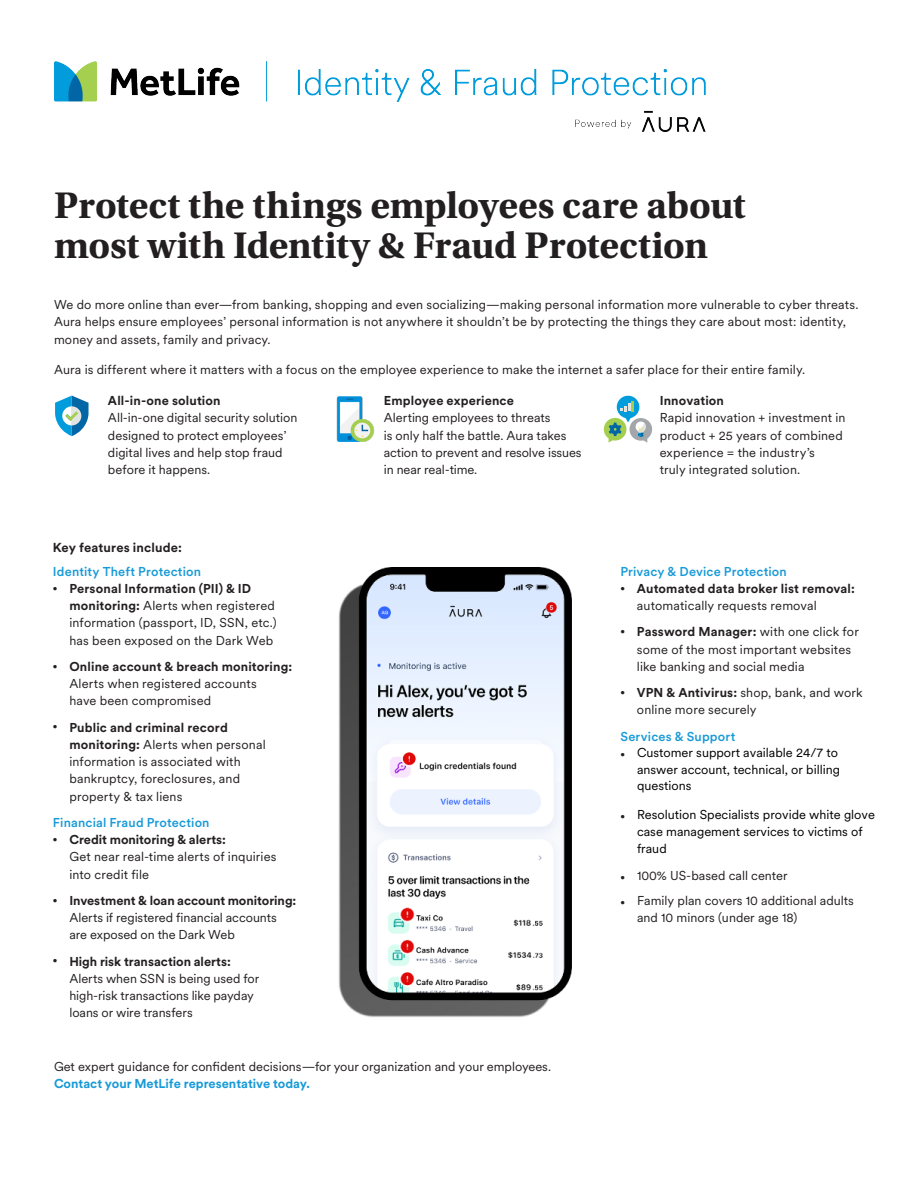
<style>
.page{position:relative;width:918px;height:1188px;background:#fff}
.page>*{position:absolute;margin:0;border:0;box-sizing:border-box;transform-origin:0 0}
.Headline{font:700 39px/40.5px "Utopia Std";letter-spacing:-.005em;color:#231f20}
.Body_Copy{font:700 12.9px "Met Life Circular";letter-spacing:.01em;color:#231f20}
.Body_Copy-2{font:12.75px/17.2px "Met Life Circular";letter-spacing:.01em;color:#231f20}
.t1{font:12.75px/17px "Met Life Circular";color:#000}
.Body_Copy-3{font:12.75px/17.2px "Met Life Circular";letter-spacing:-.01em;color:#231f20}
.Subhead{font:12.75px/16.5px "Met Life Circular";color:#231f20}
.Body_Copy-4{font:700 12.75px/17.2px "Met Life Circular";letter-spacing:.01em;color:#231f20}
.Body_Copy-5{font:500 12.75px "Met Life Circular";letter-spacing:.01em;color:#179ad7}
.s1{font-weight:700}
.s2{font-weight:700;color:#179ad7}
.s3{font-weight:400}
.s4{font-size:8.25px;color:#231f20}
.s5{font-size:8.25px}
</style>
<div class="page">
<img style="left:54px;top:61px;width:652px;height:71px">
<svg style="left:55px;top:396px;width:34px;height:40px"></svg>
<svg style="left:604px;top:396px;width:48px;height:47px"></svg>
<img style="left:336px;top:396px;width:39px;height:46px">
<img style="left:339px;top:567px;width:232px;height:450px">
<p class="Headline" style="left:54px;top:185px;width:693px">Protect the things employees care about most with Identity &amp; Fraud Protection</p>
<p class="Body_Copy-2" style="left:54px;top:295px;width:806px">We do more online than ever—from banking, shopping and even socializing—making personal information more vulnerable to cyber threats.<br>Aura helps ensure employees’ personal information is not anywhere it shouldn’t be by protecting the things they care about most: identity, money and assets, family and privacy.</p>
<p class="Body_Copy-2" style="left:54px;top:361px;width:753px">Aura is different where it matters with a focus on the employee experience to make the internet a safer place for their entire family.</p>
<p class="Body_Copy-4" style="left:108px;top:391px;width:114px">All-in-one solution</p>
<p class="Body_Copy-2" style="left:108px;top:409px;width:191px">All-in-one digital security solution designed to protect employees’ digital lives and help stop fraud before it happens.</p>
<p class="Body_Copy-3" style="left:384px;top:391px;width:199px"><span class="s1">Employee experience<br></span>Alerting employees to threats<br>is only half the battle. Aura takes action to prevent and resolve issues in near real-time.</p>
<p class="Body_Copy-4" style="left:660px;top:391px;width:66px">Innovation</p>
<p class="Body_Copy-2" style="left:660px;top:409px;width:187px">Rapid innovation + investment in product + 25 years of combined experience = the industry’s<br>truly integrated solution.</p>
<p class="Body_Copy" style="left:53px;top:538px;width:130px">Key features include:</p>
<p class="Body_Copy-5" style="left:53px;top:562px;width:150px">Identity Theft Protection</p>
<p class="Body_Copy-2" style="left:69px;top:579px;width:209px;text-indent:-16px"><sup>•</sup> <span class="s1">Personal Information (PII) &amp; ID monitoring:</span> Alerts when registered information (passport, ID, SSN, etc.) has been exposed on the Dark Web</p>
<p class="Body_Copy-2" style="left:69px;top:657px;width:224px;text-indent:-16px"><sup>•</sup> <span class="s1">Online account &amp; breach monitoring:<br></span>Alerts when registered accounts<br>have been compromised</p>
<p class="Body_Copy-2" style="left:69px;top:718px;width:198px;text-indent:-16px"><sup>•</sup> <span class="s1">Public and criminal record monitoring:</span> Alerts when personal information is associated with bankruptcy, foreclosures, and property &amp; tax liens</p>
<p class="Body_Copy-5" style="left:53px;top:814px;width:158px">Financial Fraud Protection</p>
<p class="Body_Copy-2" style="left:69px;top:830px;width:209px;text-indent:-16px"><sup>•</sup> <span class="s1">Credit monitoring &amp; alerts:<br></span>Get near real-time alerts of inquiries into credit file</p>
<p class="Body_Copy-2" style="left:69px;top:891px;width:229px;text-indent:-16px"><sup>•</sup> <span class="s1">Investment &amp; loan account monitoring:<br></span>Alerts if registered financial accounts are exposed on the Dark Web</p>
<p class="Body_Copy-2" style="left:69px;top:952px;width:191px;text-indent:-16px"><sup>•</sup> <span class="s1">High risk transaction alerts:<br></span>Alerts when SSN is being used for high-risk transactions like payday loans or wire transfers</p>
<p class="Subhead" style="left:54px;top:1058px;width:499px">Get expert guidance for confident decisions—for your organization and your employees.<br><span class="s2">Contact your MetLife representative today.</span></p>
<p class="Body_Copy-5" style="left:620px;top:562px;width:168px">Privacy &amp; Device Protection</p>
<p class="Body_Copy-4" style="left:637px;top:579px;width:219px;text-indent:-16px"><sup>•</sup> Automated data broker list removal: <span class="s3">automatically requests removal</span></p>
<p class="Body_Copy-2" style="left:637px;top:623px;width:223px;text-indent:-16px"><sup>•</sup> <span class="s1">Password Manager:</span> with one click for some of the most important websites like banking and social media</p>
<p class="Body_Copy-2" style="left:637px;top:683px;width:227px;text-indent:-16px"><sup>•</sup> <span class="s1">VPN &amp; Antivirus:</span> shop, bank, and work online more securely</p>
<p class="Body_Copy-5" style="left:620px;top:727px;width:116px">Services &amp; Support</p>
<p class="t1" style="left:637px;top:743px;width:205px;text-indent:-16px"><span class="s4">•</span> Customer support available 24/7 to answer account, technical, or billing questions</p>
<p class="t1" style="left:637px;top:806px;width:240px;text-indent:-16px"><span class="s4">•</span> Resolution Specialists provide white glove case management services to victims of fraud</p>
<p class="Body_Copy-2" style="left:621px;top:867px;width:169px"><span class="s5">•</span> 100% US-based call center</p>
<p class="Body_Copy-2" style="left:637px;top:891px;width:218px;text-indent:-16px"><span class="s5">•</span> Family plan covers 10 additional adults and 10 minors (under age 18)</p>
</div>
